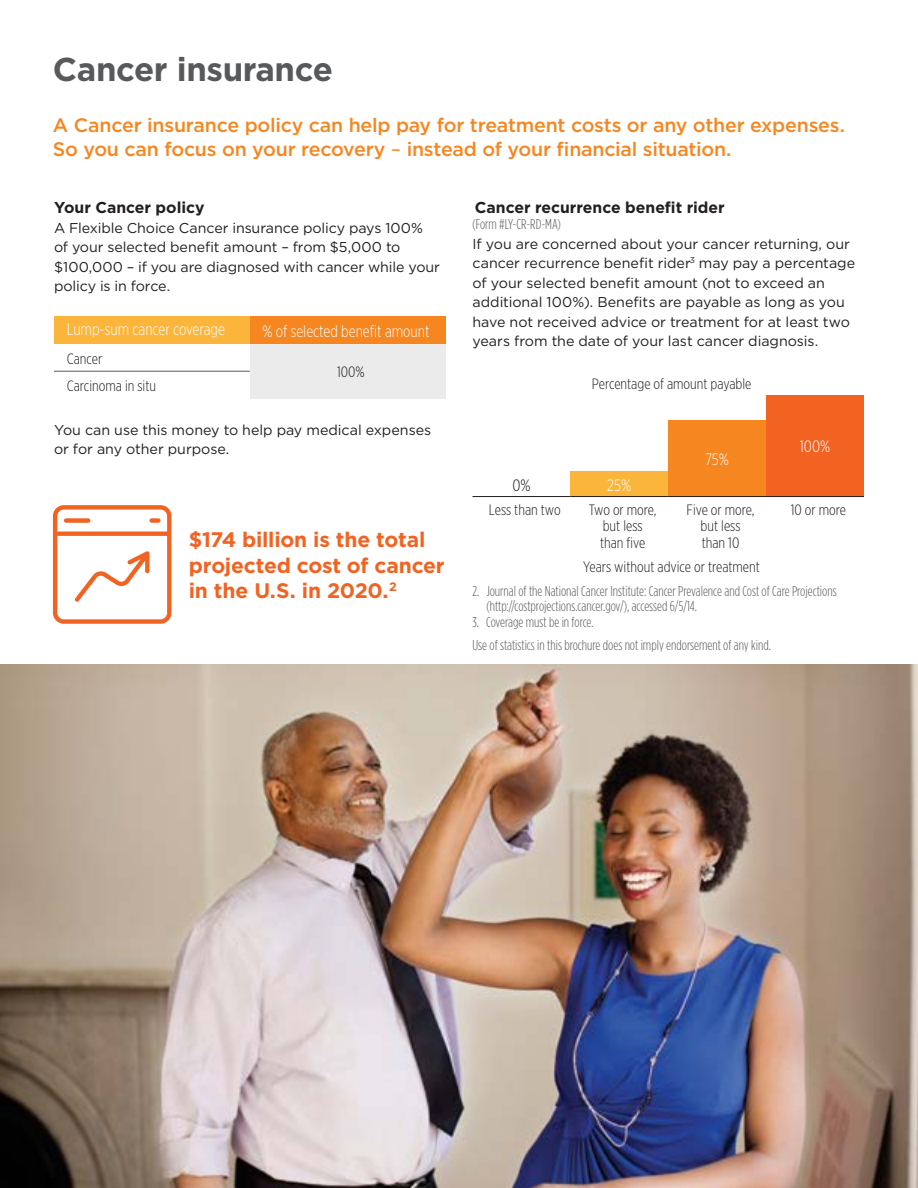
<style>
.page{position:relative;width:918px;height:1188px;background:#fff}
.page>*{position:absolute;margin:0;border:0;box-sizing:border-box;transform-origin:0 0}
.t1{font:700 33px "Gotham";letter-spacing:-.01em;color:#58595b}
.t2{font:700 21px/25.5px "Gotham";letter-spacing:-.01em;color:#f26322}
.t3{font:500 19.5px/24px "Gotham";letter-spacing:-.01em;color:#f6861f}
.t4{font:300 16.5px "Gotham X Narrow";color:#fff}
.t5{font:300 16.5px "Gotham X Narrow";color:#231f20}
.t6{font:700 15.75px "Gotham";color:#231f20}
.t7{font:300 15px/16.5px "Gotham X Narrow";color:#231f20;text-align:center}
.t8{font:14.25px/19.5px "Gotham";letter-spacing:-.005em;color:#231f20}
.t9{font:300 14.25px/15.8px "Gotham Condensed";color:#58595b}
.s1{font-weight:400}
</style>
<div class="page">
<div style="left:54px;top:316px;width:196px;height:28px;background:#fcb53b"></div>
<div style="left:250px;top:316px;width:196px;height:28px;background:#f6861f"></div>
<div style="left:250px;top:344px;width:196px;height:54px;background:#ebebec"></div>
<hr style="left:54px;top:371px;width:196px;height:1px;background:#58595b">
<div style="left:766px;top:395px;width:98px;height:102px;background:#f26322"></div>
<div style="left:668px;top:420px;width:98px;height:77px;background:#f6861f"></div>
<div style="left:570px;top:471px;width:98px;height:26px;background:#fcb53b"></div>
<hr style="left:472px;top:496px;width:98px;height:1px;background:#231f20">
<hr style="left:570px;top:496px;width:98px;height:1px;background:#231f20">
<hr style="left:668px;top:496px;width:98px;height:1px;background:#231f20">
<hr style="left:766px;top:496px;width:98px;height:1px;background:#231f20">
<svg style="left:53px;top:505px;width:119px;height:119px"></svg>
<img style="left:0;top:664px;width:918px;height:524px">
<h1 class="t1" style="left:53px;top:48px;width:282px">Cancer insurance</h1>
<h3 class="t3" style="left:53px;top:113px;width:794px">A Cancer insurance policy can help pay for treatment costs or any other expenses.<br>So you can focus on your recovery <span class="s1">–</span> instead of your financial situation.</h3>
<p class="t6" style="left:54px;top:197px;width:152px">Your Cancer policy</p>
<p class="t8" style="left:54px;top:218px;width:388px">A Flexible Choice Cancer insurance policy pays 100% of your selected benefit amount – from $5,000 to $100,000 – if you are diagnosed with cancer while your policy is in force.</p>
<p class="t4" style="left:67px;top:320px;width:160px">Lump-sum cancer coverage</p>
<p class="t4" style="left:263px;top:321px;width:169px">% of selected benefit amount</p>
<p class="t7" style="left:67px;top:350px;width:37px">Cancer</p>
<p class="t7" style="left:337px;top:363px;width:29px">100%</p>
<p class="t7" style="left:67px;top:377px;width:91px">Carcinoma in situ</p>
<p class="t8" style="left:54px;top:420px;width:379px">You can use this money to help pay medical expenses or for any other purpose.</p>
<h2 class="t2" style="left:189px;top:527px;width:257px">$174 billion is the total projected cost of cancer in the U.S. in 2020.<sup>2</sup></h2>
<p class="t6" style="left:475px;top:197px;width:251px">Cancer recurrence benefit rider</p>
<p class="t9" style="left:472px;top:216px;width:90px">(Form #LY-CR-RD-MA)</p>
<p class="t8" style="left:472px;top:234px;width:384px">If you are concerned about your cancer returning, our cancer recurrence benefit rider<sup>3</sup> may pay a percentage of your selected benefit amount (not to exceed an additional 100%). Benefits are payable as long as you have not received advice or treatment for at least two years from the date of your last cancer diagnosis.</p>
<p class="t7" style="left:592px;top:375px;width:161px">Percentage of amount payable</p>
<p class="t4" style="left:705px;top:450px;width:25px">75%</p>
<p class="t4" style="left:800px;top:437px;width:32px">100%</p>
<p class="t5" style="left:512px;top:475px;width:20px">0%</p>
<p class="t4" style="left:607px;top:475px;width:26px">25%</p>
<p class="t7" style="left:489px;top:501px;width:73px">Less than two</p>
<p class="t7" style="left:589px;top:501px;width:69px">Two or more, but less<br>than five</p>
<p class="t7" style="left:687px;top:501px;width:69px">Five or more, but less<br>than 10</p>
<p class="t7" style="left:791px;top:501px;width:57px">10 or more</p>
<p class="t7" style="left:583px;top:558px;width:178px">Years without advice or treatment</p>
<p class="t9" style="left:486px;top:583px;width:352px;text-indent:-14px">2. Journal of the National Cancer Institute: Cancer Prevalence and Cost of Care Projections (http://costprojections.cancer.gov/), accessed 6/5/14.</p>
<p class="t9" style="left:472px;top:611px;width:300px;line-height:22.5px">3. Coverage must be in force.<br>Use of statistics in this brochure does not imply endorsement of any kind.</p>
</div>
